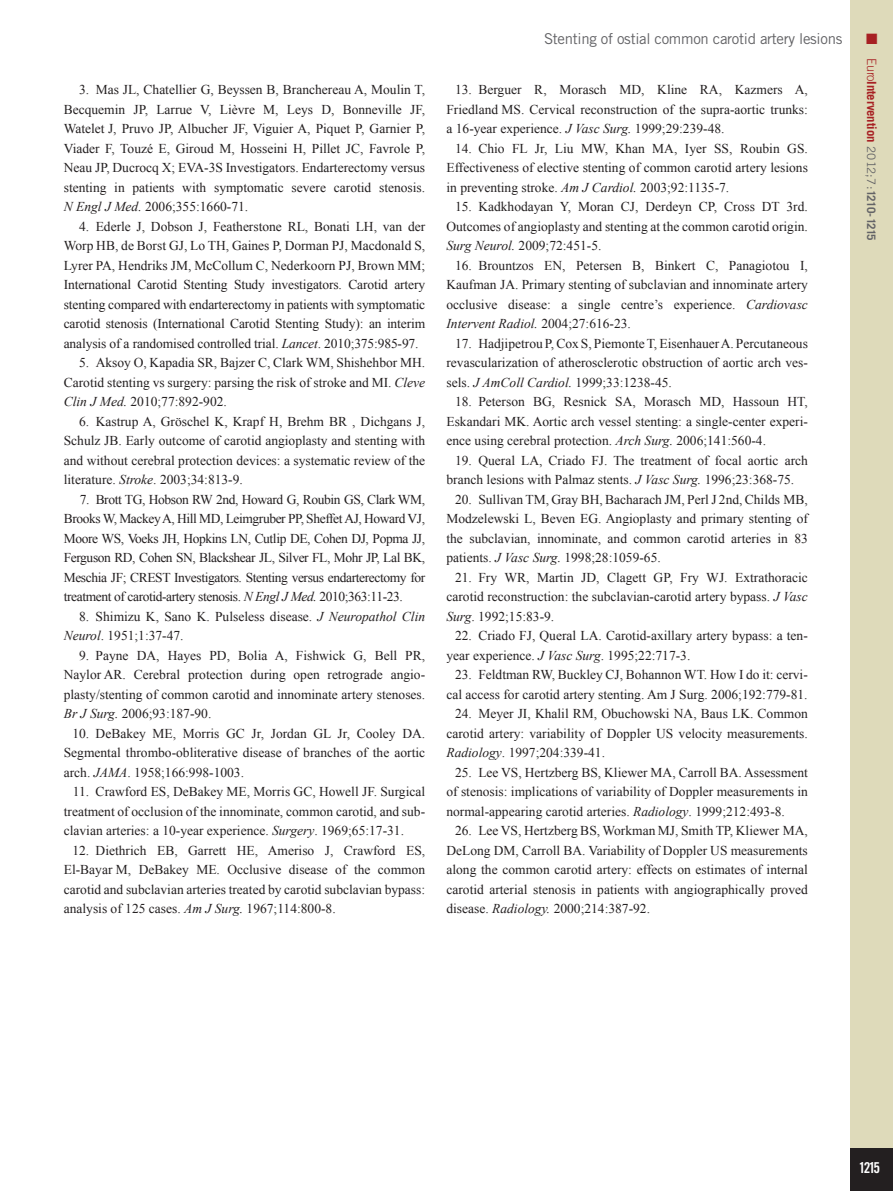
<style>
.page{position:relative;width:893px;height:1191px;background:#fff}
.page>*{position:absolute;margin:0;border:0;box-sizing:border-box;transform-origin:0 0}
.t1{font:15px "Trade Gothic LT Std";letter-spacing:-.02em;color:#636366}
.t2{font:15px "Trade Gothic LT Std Bd Cn 20";color:#fff}
.t3{font:15px "Zapf Dingbats ITC";color:#a72023}
.t4{font:13.5px/19.5px "Times New Roman";color:#231f20;text-align:justify}
.t5{font:700 12.75px "Trade Gothic LT Std";letter-spacing:-.01em;color:#a72023}
.s1{font-style:italic}
.s2{font-weight:300}
.s3{font-weight:400;font-size:11.7px;color:#636366}
.s4{font-size:11.7px;color:#636366}
</style>
<div class="page">
<div style="left:850px;top:0;width:43px;height:1191px;background:#dedaba"></div>
<div style="left:850px;top:1148px;width:43px;height:43px;background:#231f20"></div>
<p class="t4" style="left:64px;top:80px;width:363px;text-indent:15px">3. Mas JL, Chatellier G, Beyssen B, Branchereau A, Moulin T, Becquemin JP, Larrue V, Lièvre M, Leys D, Bonneville JF, Watelet J, Pruvo JP, Albucher JF, Viguier A, Piquet P, Garnier P, Viader F, Touzé E, Giroud M, Hosseini H, Pillet JC, Favrole P, Neau JP, Ducrocq X; EVA-3S Investigators. Endarterectomy versus stenting in patients with symptomatic severe carotid stenosis.<br><span class="s1">N Engl J Med.</span> 2006;355:1660-71.</p>
<p class="t4" style="left:64px;top:216px;width:363px;text-indent:15px">4. Ederle J, Dobson J, Featherstone RL, Bonati LH, van der Worp HB, de Borst GJ, Lo TH, Gaines P, Dorman PJ, Macdonald S, Lyrer PA, Hendriks JM, McCollum C, Nederkoorn PJ, Brown MM; International Carotid Stenting Study investigators. Carotid artery stenting compared with endarterectomy in patients with symptomatic carotid stenosis (International Carotid Stenting Study): an interim analysis of a randomised controlled trial. <span class="s1">Lancet</span>. 2010;375:985-97.</p>
<p class="t4" style="left:64px;top:353px;width:363px;text-indent:15px">5. Aksoy O, Kapadia SR, Bajzer C, Clark WM, Shishehbor MH.<br>Carotid stenting vs surgery: parsing the risk of stroke and MI. <span class="s1">Cleve Clin J Med.</span> 2010;77:892-902.</p>
<p class="t4" style="left:64px;top:411px;width:363px;text-indent:15px">6. Kastrup A, Gröschel K, Krapf H, Brehm BR , Dichgans J, Schulz JB. Early outcome of carotid angioplasty and stenting with and without cerebral protection devices: a systematic review of the literature. <span class="s1">Stroke</span>. 2003;34:813-9.</p>
<p class="t4" style="left:64px;top:489px;width:363px;text-indent:16px">7. Brott TG, Hobson RW 2nd, Howard G, Roubin GS, Clark WM, Brooks W, Mackey A, Hill MD, Leimgruber PP, Sheffet AJ, Howard VJ, Moore WS, Voeks JH, Hopkins LN, Cutlip DE, Cohen DJ, Popma JJ, Ferguson RD, Cohen SN, Blackshear JL, Silver FL, Mohr JP, Lal BK, Meschia JF; CREST Investigators. Stenting versus endarterectomy for treatment of carotid-artery stenosis. <span class="s1">N Engl J Med.</span> 2010;363:11-23.</p>
<p class="t4" style="left:64px;top:606px;width:363px;text-indent:15px">8. Shimizu K, Sano K. Pulseless disease. <span class="s1">J Neuropathol Clin<br>Neurol</span>. 1951;1:37-47.</p>
<p class="t4" style="left:64px;top:645px;width:363px;text-indent:15px">9. Payne DA, Hayes PD, Bolia A, Fishwick G, Bell PR, Naylor AR. Cerebral protection during open retrograde angio&shy;plasty/stenting of common carotid and innominate artery stenoses.<br><span class="s1">Br J Surg.</span> 2006;93:187-90.</p>
<p class="t4" style="left:64px;top:723px;width:363px;text-indent:9px">10. DeBakey ME, Morris GC Jr, Jordan GL Jr, Cooley DA.<br>Segmental thrombo-obliterative disease of branches of the aortic arch. <span class="s1">JAMA</span>. 1958;166:998-1003.</p>
<p class="t4" style="left:64px;top:782px;width:363px;text-indent:9px">11. Crawford ES, DeBakey ME, Morris GC, Howell JF. Surgical treatment of occlusion of the innominate, common carotid, and sub&shy;clavian arteries: a 10-year experience. <span class="s1">Surgery</span>. 1969;65:17-31.</p>
<p class="t4" style="left:64px;top:840px;width:363px;text-indent:9px">12. Diethrich EB, Garrett HE, Ameriso J, Crawford ES, El-Bayar M, DeBakey ME. Occlusive disease of the common carotid and subclavian arteries treated by carotid subclavian bypass: analysis of 125 cases. <span class="s1">Am J Surg.</span> 1967;114:800-8.</p>
<p class="t1" style="left:544px;top:30px;width:300px">Stenting of ostial common carotid artery lesions</p>
<p class="t4" style="left:446px;top:80px;width:363px;text-indent:9px">13. Berguer R, Morasch MD, Kline RA, Kazmers A, Friedland MS. Cervical reconstruction of the supra-aortic trunks: a 16-year experience. <span class="s1">J Vasc Surg.</span> 1999;29:239-48.</p>
<p class="t4" style="left:446px;top:138px;width:363px;text-indent:9px">14. Chio FL Jr, Liu MW, Khan MA, Iyer SS, Roubin GS.<br>Effectiveness of elective stenting of common carotid artery lesions in preventing stroke. <span class="s1">Am J Cardiol.</span> 2003;92:1135-7.</p>
<p class="t4" style="left:446px;top:197px;width:363px;text-indent:9px">15. Kadkhodayan Y, Moran CJ, Derdeyn CP, Cross DT 3rd.<br>Outcomes of angioplasty and stenting at the common carotid origin.<br><span class="s1">Surg Neurol.</span> 2009;72:451-5.</p>
<p class="t4" style="left:446px;top:255px;width:363px;text-indent:9px">16. Brountzos EN, Petersen B, Binkert C, Panagiotou I, Kaufman JA. Primary stenting of subclavian and innominate artery occlusive disease: a single centre’s experience. <span class="s1">Cardiovasc Intervent Radiol.</span> 2004;27:616-23.</p>
<p class="t4" style="left:446px;top:333px;width:363px;text-indent:9px">17. Hadjipetrou P, Cox S, Piemonte T, Eisenhauer A. Percutaneous revascularization of atherosclerotic obstruction of aortic arch ves&shy;sels. <span class="s1">J AmColl Cardiol.</span> 1999;33:1238-45.</p>
<p class="t4" style="left:446px;top:391px;width:363px;text-indent:9px">18. Peterson BG, Resnick SA, Morasch MD, Hassoun HT, Eskandari MK. Aortic arch vessel stenting: a single-center experi&shy;ence using cerebral protection. <span class="s1">Arch Surg.</span> 2006;141:560-4.</p>
<p class="t4" style="left:446px;top:450px;width:363px;text-indent:9px">19. Queral LA, Criado FJ. The treatment of focal aortic arch branch lesions with Palmaz stents. <span class="s1">J Vasc Surg.</span> 1996;23:368-75.</p>
<p class="t4" style="left:446px;top:489px;width:363px;text-indent:9px">20. Sullivan TM, Gray BH, Bacharach JM, Perl J 2nd, Childs MB, Modzelewski L, Beven EG. Angioplasty and primary stenting of the subclavian, innominate, and common carotid arteries in 83 patients. <span class="s1">J Vasc Surg.</span> 1998;28:1059-65.</p>
<p class="t4" style="left:446px;top:567px;width:363px;text-indent:9px">21. Fry WR, Martin JD, Clagett GP, Fry WJ. Extrathoracic carotid reconstruction: the subclavian-carotid artery bypass. <span class="s1">J Vasc Surg</span>. 1992;15:83-9.</p>
<p class="t4" style="left:446px;top:625px;width:363px;text-indent:9px">22. Criado FJ, Queral LA. Carotid-axillary artery bypass: a ten&shy;year experience. <span class="s1">J Vasc Surg</span>. 1995;22:717-3.</p>
<p class="t4" style="left:446px;top:664px;width:363px;text-align:right">23. Feldtman RW, Buckley CJ, Bohannon WT. How I do it: cervi&shy;cal access for carotid artery stenting. Am J Surg. 2006;192:779-81.</p>
<p class="t4" style="left:446px;top:703px;width:363px;text-indent:9px">24. Meyer JI, Khalil RM, Obuchowski NA, Baus LK. Common carotid artery: variability of Doppler US velocity measurements.<br><span class="s1">Radiology</span>. 1997;204:339-41.</p>
<p class="t4" style="left:446px;top:762px;width:363px;text-indent:9px">25. Lee VS, Hertzberg BS, Kliewer MA, Carroll BA. Assessment of stenosis: implications of variability of Doppler measurements in normal-appearing carotid arteries. <span class="s1">Radiology</span>. 1999;212:493-8.</p>
<p class="t4" style="left:446px;top:820px;width:363px;text-indent:9px">26. Lee VS, Hertzberg BS, Workman MJ, Smith TP, Kliewer MA, DeLong DM, Carroll BA. Variability of Doppler US measurements along the common carotid artery: effects on estimates of internal carotid arterial stenosis in patients with angiographically proved disease. <span class="s1">Radiology.</span> 2000;214:387-92.</p>
<p class="t3" style="left:866px;top:32px;width:13px">■</p>
<p class="t5" style="left:879px;top:58px;width:184px;rotate:90deg"><span class="s2">Euro</span>Intervention <span class="s3">2012;7:</span><span class="s4">1210-1215</span></p>
<p class="t2" style="left:859px;top:1158px;width:23px">1215</p>
</div>
